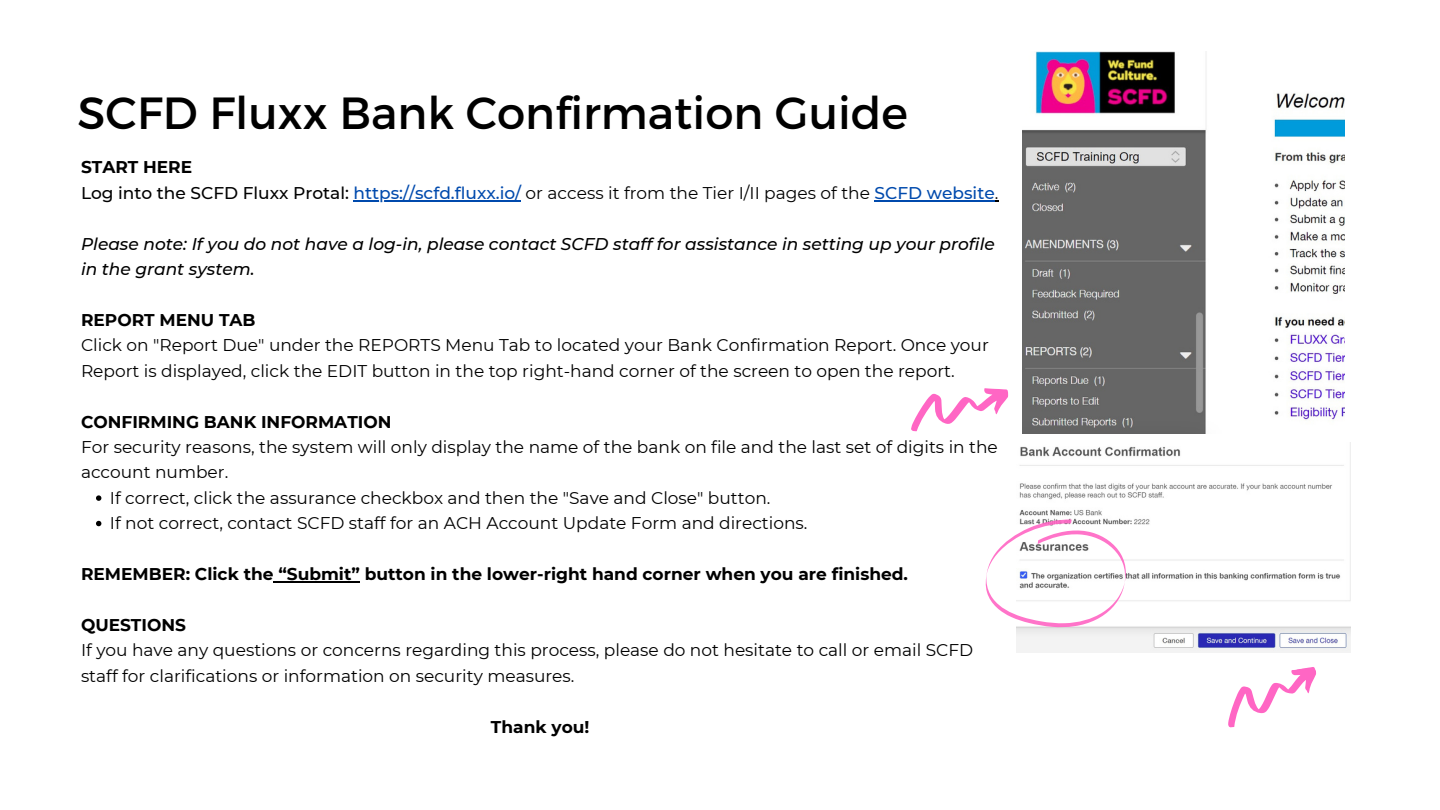
<style>
.page{position:relative;width:1440px;height:810px;background:#fff}
.page>*{position:absolute;margin:0;border:0;box-sizing:border-box;transform-origin:0 0}
.t1{font:45px "Montserrat";color:#000}
.t2{font:17px/25.4px "Montserrat";color:#000}
.t3{font:700 17px "Montserrat";color:#000}
.t4{font:italic 500 17px/25.4px "Montserrat";color:#000}
.s1{font-weight:500}
.s2{font-weight:500;color:#004aad}
</style>
<div class="page">
<svg style="left:96px;top:495px;width:5px;height:6px"></svg>
<svg style="left:96px;top:521px;width:5px;height:5px"></svg>
<hr style="left:354px;top:200px;width:167px;height:2px;background:#004aad">
<hr style="left:875px;top:200px;width:120px;height:2px;background:#004aad">
<hr style="left:274px;top:581px;width:86px;height:2px;background:#000">
<svg style="left:911px;top:388px;width:98px;height:44px"></svg>
<img style="left:1017px;top:446px;width:333px;height:206px">
<svg style="left:986px;top:519px;width:140px;height:109px"></svg>
<img style="left:1022px;top:51px;width:323px;height:383px">
<svg style="left:1228px;top:667px;width:89px;height:61px"></svg>
<p class="t1" style="left:78px;top:84px;width:832px">SCFD Fluxx Bank Confirmation Guide</p>
<p class="t3" style="left:81px;top:157px;width:113px">START HERE</p>
<p class="t2" style="left:81px;top:180px;width:919px"><span class="s1">Log into the SCFD Fluxx Protal:</span> <span class="s2">https://scfd.fluxx.io/</span> or access it from the Tier I/II pages of the <span class="s2">SCFD website</span>.</p>
<p class="t4" style="left:81px;top:231px;width:915px">Please note: If you do not have a log-in, please contact SCFD staff for assistance in setting up your profile in the grant system.</p>
<p class="t3" style="left:81px;top:309px;width:176px">REPORT MENU TAB</p>
<p class="t2" style="left:81px;top:332px;width:909px">Click on "Report Due" under the REPORTS Menu Tab to located your Bank Confirmation Report. Once your<br>Report is displayed, click the EDIT button in the top right-hand corner of the screen to open the report.</p>
<p class="t3" style="left:81px;top:411px;width:312px">CONFIRMING BANK INFORMATION</p>
<p class="t2" style="left:81px;top:434px;width:918px">For security reasons, the system will only display the name of the bank on file and the last set of digits in the account number.</p>
<p class="t2" style="left:110px;top:485px;width:662px">If correct, click the assurance checkbox and then the "Save and Close" button.</p>
<p class="t2" style="left:110px;top:510px;width:699px">If not correct, contact SCFD staff for an ACH Account Update Form and directions.</p>
<p class="t3" style="left:81px;top:564px;width:829px">REMEMBER: Click the “Submit” button in the lower-right hand corner when you are finished.</p>
<p class="t3" style="left:81px;top:614px;width:107px">QUESTIONS</p>
<p class="t2" style="left:81px;top:637px;width:894px">If you have any questions or concerns regarding this process, please do not hesitate to call or email SCFD staff for clarifications or information on security measures.</p>
<p class="t3" style="left:491px;top:716px;width:100px">Thank you!</p>
</div>
